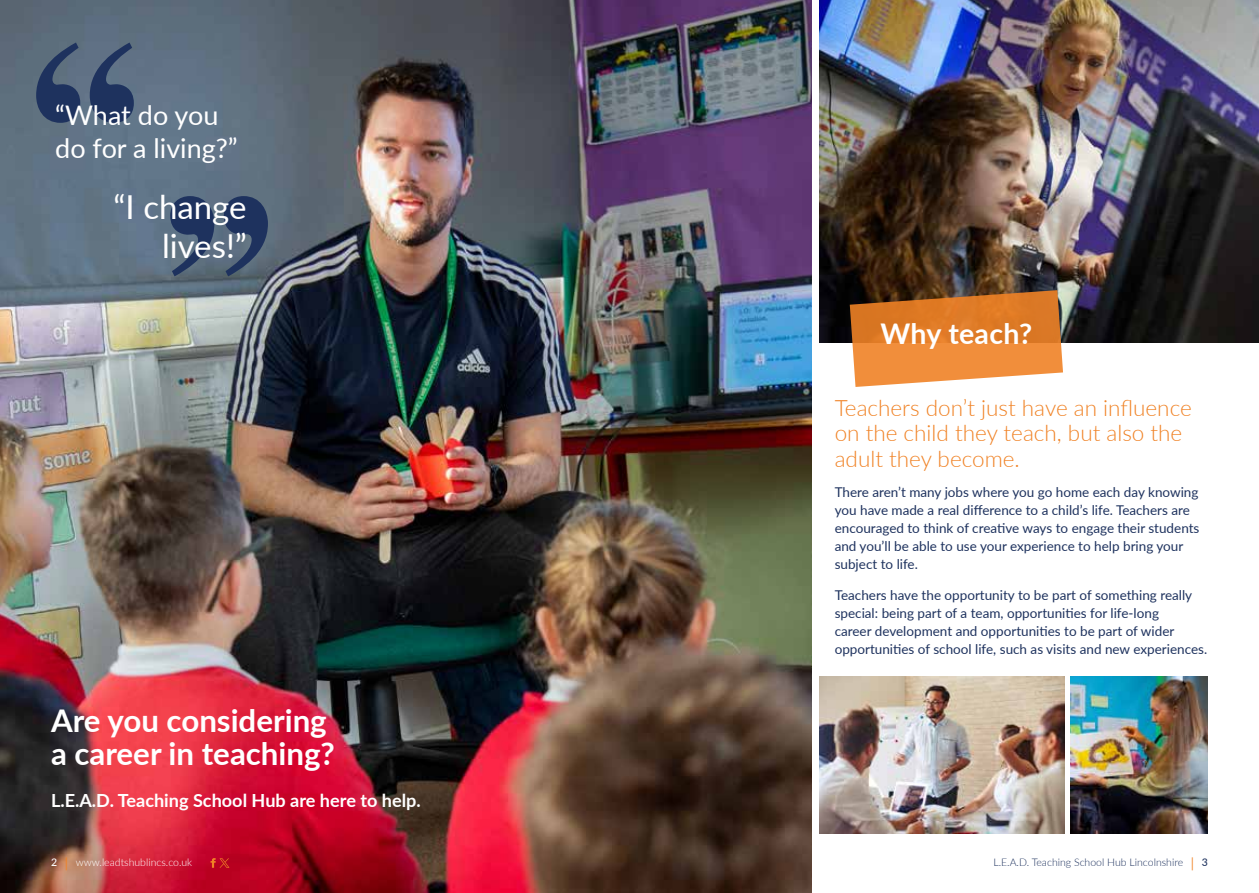
<style>
.page{position:relative;width:1259px;height:893px;background:#fff}
.page>*{position:absolute;margin:0;border:0;box-sizing:border-box;transform-origin:0 0}
.t1{font:33px/39.6px "Lato";color:#fff;text-align:right}
.t2{font:700 31.2px/32.8px "Lato";color:#fff}
.t3{font:700 28.5px "Lato";letter-spacing:.01em;color:#fff}
.t4{font:27px/32.4px "Lato";color:#fff}
.t5{font:300 22.5px/25.5px "Lato";color:#f08225}
.t6{font:700 18.15px "Lato";color:#fff}
.t7{font:13.5px/18px "Lato";color:#1e325e}
.t8{font:300 10.5px "Lato";color:#1e325e}
.t9{font:300 10.5px "Lato";color:#fff}
.s1{font-weight:500}
.s2{font-weight:500;font-size:13.8px;color:#f08225}
</style>
<div class="page">
<img style="left:820px;top:0;width:439px;height:342px">
<img style="left:0;top:0;width:811px;height:893px">
<svg style="left:210px;top:858px;width:19px;height:10px"></svg>
<img style="left:820px;top:676px;width:244px;height:157px">
<svg style="left:849px;top:290px;width:214px;height:97px;background:#d9863f"></svg>
<svg style="left:36px;top:43px;width:98px;height:80px;background:#3f5271"></svg>
<svg style="left:170px;top:196px;width:98px;height:80px;background:#3e516f"></svg>
<img style="left:1070px;top:676px;width:138px;height:157px">
<h3 class="t4" style="left:55px;top:98px;width:184px">“What do you do for a living?”</h3>
<h1 class="t1" style="left:114px;top:186px;width:135px">“I change lives!”</h1>
<h2 class="t2" style="left:51px;top:703px;width:285px">Are you considering a career in teaching?</h2>
<h3 class="t6" style="left:51px;top:787px;width:371px">L.E.A.D. Teaching School Hub are here to help.</h3>
<h3 class="t3" style="left:880px;top:313px;width:153px">Why teach?</h3>
<h3 class="t5" style="left:834px;top:394px;width:358px">Teachers don’t just have an influence on the child they teach, but also the adult they become.</h3>
<p class="t7" style="left:834px;top:483px;width:366px">There aren’t many jobs where you go home each day knowing you have made a real difference to a child’s life. Teachers are encouraged to think of creative ways to engage their students and you’ll be able to use your experience to help bring your subject to life.</p>
<p class="t7" style="left:834px;top:586px;width:374px">Teachers have the opportunity to be part of something really special: being part of a team, opportunities for life-long<br>career development and opportunities to be part of wider opportunities of school life, such as visits and new experiences.</p>
<p class="t9" style="left:51px;top:855px;width:143px"><span class="s1">2</span> <span class="s2">|</span> www.leadtshublincs.co.uk</p>
<p class="t8" style="left:993px;top:855px;width:216px">L.E.A.D. Teaching School Hub Lincolnshire <span class="s2">|</span> <span class="s1">3</span></p>
</div>
